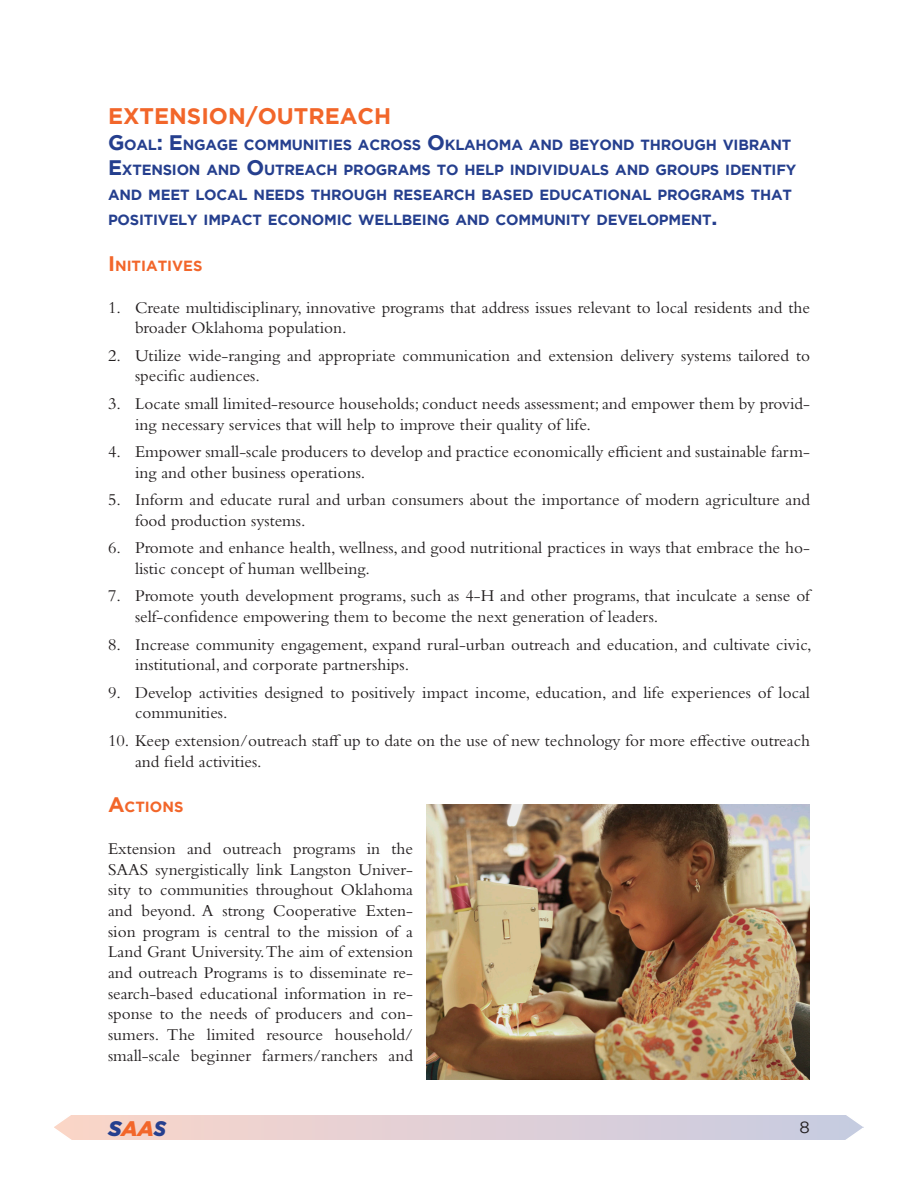
<style>
.page{position:relative;width:918px;height:1188px;background:#fff}
.page>*{position:absolute;margin:0;border:0;box-sizing:border-box;transform-origin:0 0}
.Heading_1_Caps_LU_Or{font:700 22.5px "Gotham";color:#f2662a}
.t1{font:italic 900 21px "Gotham";color:#253f8e}
.Paragraph{font:17.25px/20.7px "Bembo Std";color:#231f20}
.t2{font:16.5px "Gotham";color:#231f20}
.Heading_1_Sm_Caps{font:700 14.7px/25.2px "Gotham";letter-spacing:-.015em;color:#253f8e}
.Heading_2_Sm_Caps{font:700 14.7px "Gotham";color:#f2662a}
.s1{font-size:21px}
.s2{color:#f2662a}
</style>
<div class="page">
<div style="left:54px;top:1115px;width:810px;height:24px;background:linear-gradient(to right,#fbd5c9,#c7cbe2)"></div>
<svg style="left:54px;top:1115px;width:25px;height:25px"></svg>
<svg style="left:838px;top:1115px;width:26px;height:25px"></svg>
<img style="left:427px;top:804px;width:383px;height:276px">
<p class="Heading_1_Caps_LU_Or" style="left:108px;top:103px;width:62px">EXTENSION</p>
<p class="Heading_1_Caps_LU_Or" style="left:246px;top:103px;width:80px">/OUTREACH</p>
<p class="Heading_1_Sm_Caps" style="left:108px;top:131px;width:690px"><span class="s1">G</span>OAL<span class="s1">: E</span> NGAGE COMM UNITIES ACROSS <span class="s1">O</span>KLAHOMA AND BEYOND THROUGH VIBRANT <span class="s1">E</span>XTENSION AND <span class="s1">O</span>UTREACH PROGRAMS TO HELP INDIVIDUALS AND GROUPS IDENTIFY AND M EET LOCAL NEEDS THROUGH RESEARCH BASED EDUCATIONAL PROGRAMS THAT POSITIVELY IM PACT ECONOM IC WELLBEING AND COMMUNITY DEVELOPM ENT<span class="s1">.</span></p>
<p class="Heading_2_Sm_Caps" style="left:108px;top:257px;width:96px"><span class="s1">I</span> NITIATIVES</p>
<p class="Paragraph" style="left:135px;top:296px;width:676px;text-indent:-27px">1. Create multidisciplinary, innovative programs that address issues relevant to local residents and the broader Oklahoma population.</p>
<p class="Paragraph" style="left:135px;top:345px;width:677px;text-indent:-27px">2. Utilize wide-ranging and appropriate communication and extension delivery systems tailored to specific audiences.</p>
<p class="Paragraph" style="left:135px;top:393px;width:676px;text-indent:-27px">3. Locate small limited-resource households; conduct needs assessment; and empower them by provid&shy;ing necessary services that will help to improve their quality of life.</p>
<p class="Paragraph" style="left:135px;top:441px;width:676px;text-indent:-27px">4. Empower small-scale producers to develop and practice economically efficient and sustainable farm&shy;ing and other business operations.</p>
<p class="Paragraph" style="left:135px;top:489px;width:677px;text-indent:-27px">5. Inform and educate rural and urban consumers about the importance of modern agriculture and food production systems.</p>
<p class="Paragraph" style="left:135px;top:537px;width:676px;text-indent:-27px">6. Promote and enhance health, wellness, and good nutritional practices in ways that embrace the ho&shy;listic concept of human wellbeing.</p>
<p class="Paragraph" style="left:135px;top:585px;width:677px;text-indent:-27px">7. Promote youth development programs, such as 4-H and other programs, that inculcate a sense of self-confidence empowering them to become the next generation of leaders.</p>
<p class="Paragraph" style="left:135px;top:634px;width:678px;text-indent:-27px">8. Increase community engagement, expand rural-urban outreach and education, and cultivate civic, institutional, and corporate partnerships.</p>
<p class="Paragraph" style="left:135px;top:682px;width:677px;text-indent:-27px">9. Develop activities designed to positively impact income, education, and life experiences of local communities.</p>
<p class="Paragraph" style="left:135px;top:730px;width:677px;text-indent:-27px">10. Keep extension/outreach staff up to date on the use of new technology for more effective outreach and field activities.</p>
<p class="Heading_2_Sm_Caps" style="left:108px;top:799px;width:77px"><span class="s1">A</span>CTIONS</p>
<p class="Paragraph" style="left:108px;top:838px;width:307px;text-align:justify">Extension and outreach programs in the SAAS synergistically link Langston Univer&shy;sity to communities throughout Oklahoma and beyond. A strong Cooperative Exten&shy;sion program is central to the mission of a Land Grant University. The aim of extension and outreach Programs is to disseminate re&shy;search-based educational information in re&shy;sponse to the needs of producers and con&shy;sumers. The limited resource household/ small-scale beginner farmers/ranchers and</p>
<p class="t1" style="left:108px;top:1114px;width:60px">S<span class="s2">AA</span>S</p>
<p class="t2" style="left:800px;top:1118px;width:12px">8</p>
</div>
